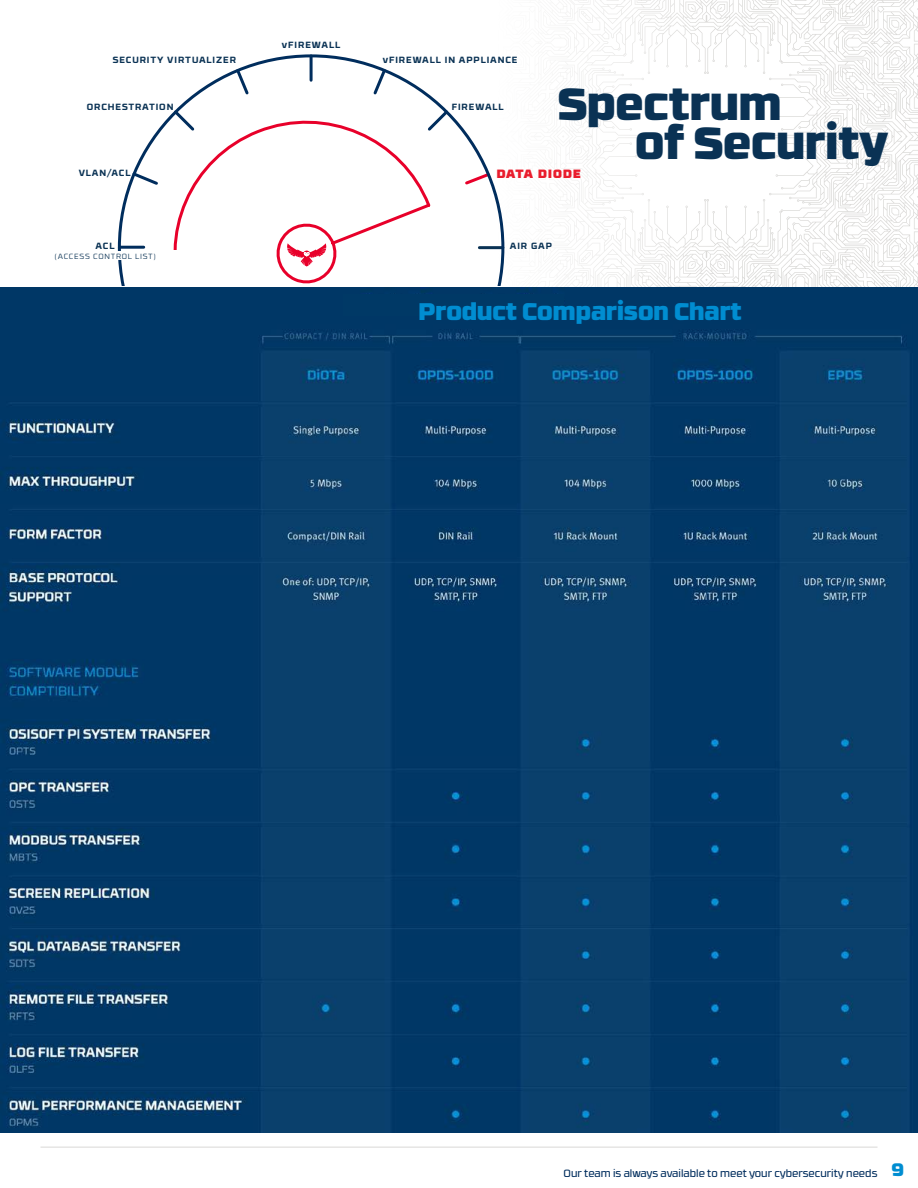
<style>
.page{position:relative;width:918px;height:1188px;background:#fff}
.page>*{position:absolute;margin:0;border:0;box-sizing:border-box;transform-origin:0 0}
.t1{font:900 45px/39px "RB No 3.1";color:#0a3254}
.t2{font:900 24px "RB No 3.1";color:#008dd1}
.t3{font:900 12px "RB No 3.1";letter-spacing:.1em;color:#e91d2d}
.t4{font:10.5px "RB No 3.1";color:#002d5d}
.t5{font:700 9px "RB No 3.1";letter-spacing:.1em;color:#0a3254}
.t6{font:300 7.5px "RB No 3.1";letter-spacing:.1em;color:#0a3254}
.s1{font-weight:900;font-size:18px;color:#008dd1}
</style>
<div class="page">
<hr style="left:40px;top:1147px;width:838px;height:1px;background:#d9d8d6">
<svg style="left:481px;top:0;width:437px;height:288px"></svg>
<hr style="left:479px;top:246px;width:24px;height:3px;background:#0a3254">
<svg style="left:465px;top:171px;width:27px;height:16px"></svg>
<svg style="left:276px;top:250px;width:61px;height:34px"></svg>
<svg style="left:117px;top:54px;width:334px;height:196px"></svg>
<svg style="left:287px;top:243px;width:39px;height:24px"></svg>
<img style="left:0;top:288px;width:918px;height:844px">
<div style="left:343px;top:294px;width:221px;height:21px;background:#003966"></div>
<p class="t5" style="left:282px;top:38px;width:60px">vFIREWALL</p>
<p class="t5" style="left:113px;top:53px;width:125px">SECURITY VIRTUALIZER</p>
<p class="t5" style="left:383px;top:53px;width:136px">vFIREWALL IN APPLIANCE</p>
<p class="t5" style="left:87px;top:99px;width:88px">ORCHESTRATION</p>
<p class="t5" style="left:452px;top:99px;width:53px">FIREWALL</p>
<h1 class="t1" style="left:635px;top:81px;width:254px;text-indent:-77px">Spectrum<br>of Security</h1>
<p class="t5" style="left:79px;top:165px;width:53px">VLAN/ACL</p>
<h3 class="t3" style="left:497px;top:163px;width:86px">DATA DIODE</h3>
<p class="t5" style="left:95px;top:239px;width:21px">ACL</p>
<p class="t5" style="left:510px;top:238px;width:44px">AIR GAP</p>
<p class="t6" style="left:55px;top:250px;width:103px">(ACCESS CONTROL LIST)</p>
<h2 class="t2" style="left:418px;top:291px;width:325px">Product Comparison Chart</h2>
<p class="t4" style="left:564px;top:1165px;width:342px">Our team is always available to meet your cybersecurity needs <span class="s1">9</span></p>
</div>
